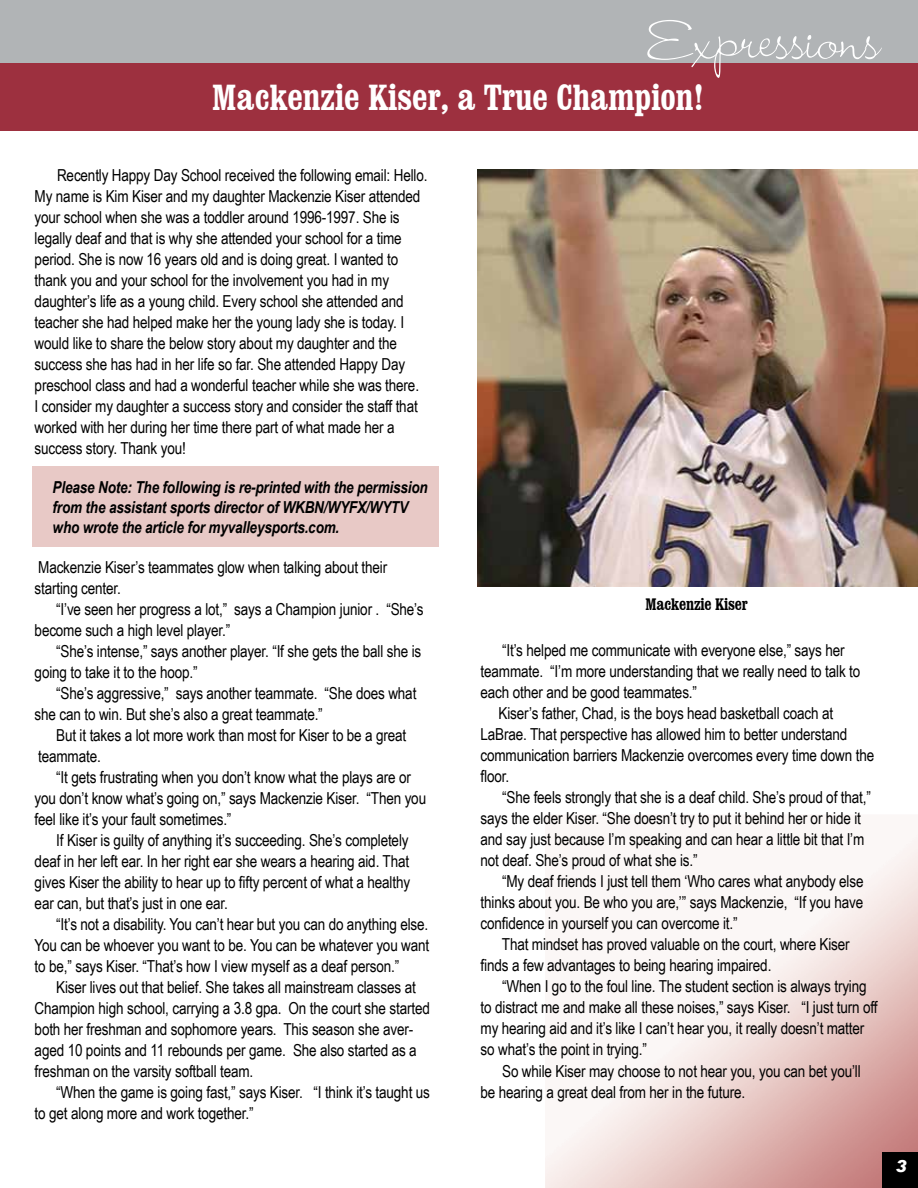
<style>
.page{position:relative;width:918px;height:1188px;background:#fff}
.page>*{position:absolute;margin:0;border:0;box-sizing:border-box;transform-origin:0 0}
.t1{font:72px "Dagobert";color:#fff}
.t2{font:700 condensed 36px "Clarendon BT";color:#fff}
.t3{font:16.5px/21px "Arial Narrow";letter-spacing:-.01em;color:#000}
.t4{font:italic 700 16.5px/19.8px "Arial Narrow";letter-spacing:-.01em;color:#000}
.t5{font:700 condensed 16.5px "Clarendon BT";letter-spacing:-.01em;color:#000}
.t6{font:italic 900 16.5px "Arial";color:#fff}
</style>
<div class="page">
<div style="left:0;top:68px;width:918px;height:63px;background:#9d303f"></div>
<svg style="left:545px;top:835px;width:373px;height:353px"></svg>
<div style="left:32px;top:466px;width:407px;height:81px;background:#e8c9c6"></div>
<div style="left:0;top:0;width:918px;height:70px;background:#b1b4b6"></div>
<div style="left:0;top:63px;width:918px;height:9px;background:#9d303f"></div>
<div style="left:883px;top:1152px;width:35px;height:36px;background:#000"></div>
<img style="left:477px;top:169px;width:441px;height:418px">
<h1 class="t1" style="left:647px;top:1px;width:234px">Expressions</h1>
<h2 class="t2" style="left:212px;top:75px;width:493px">Mackenzie Kiser, a True Champion!</h2>
<p class="t3" style="left:35px;top:164px;width:394px;text-indent:22px">Recently Happy Day School received the following email: Hello.<br>My name is Kim Kiser and my daughter Mackenzie Kiser attended your school when she was a toddler around 1996-1997. She is legally deaf and that is why she attended your school for a time period. She is now 16 years old and is doing great. I wanted to thank you and your school for the involvement you had in my daughter’s life as a young child. Every school she attended and teacher she had helped make her the young lady she is today. I would like to share the below story about my daughter and the success she has had in her life so far. She attended Happy Day preschool class and had a wonderful teacher while she was there.<br>I consider my daughter a success story and consider the staff that worked with her during her time there part of what made her a success story. Thank you!</p>
<p class="t4" style="left:53px;top:476px;width:377px">Please Note: The following is re-printed with the permission from the assistant sports director of WKBN/WYFX/WYTV who wrote the article for myvalleysports.com.</p>
<p class="t3" style="left:35px;top:556px;width:354px">Mackenzie Kiser’s teammates glow when talking about their starting center.</p>
<p class="t3" style="left:35px;top:598px;width:391px;text-indent:22px">“I’ve seen her progress a lot,” says a Champion junior . “She’s become such a high level player.”</p>
<p class="t3" style="left:35px;top:640px;width:388px;text-indent:22px">“She’s intense,” says another player. “If she gets the ball she is going to take it to the hoop.”</p>
<p class="t3" style="left:35px;top:682px;width:383px;text-indent:22px">“She’s aggressive,” says another teammate. “She does what she can to win. But she’s also a great teammate.”</p>
<p class="t3" style="left:38px;top:724px;width:370px;text-indent:18px">But it takes a lot more work than most for Kiser to be a great teammate.</p>
<p class="t3" style="left:35px;top:766px;width:393px;text-indent:22px">“It gets frustrating when you don’t know what the plays are or you don’t know what’s going on,” says Mackenzie Kiser. “Then you feel like it’s your fault sometimes.”</p>
<p class="t3" style="left:35px;top:829px;width:377px;text-align:justify;text-indent:22px">If Kiser is guilty of anything it’s succeeding. She’s completely deaf in her left ear. In her right ear she wears a hearing aid. That gives Kiser the ability to hear up to fifty percent of what a healthy ear can, but that’s just in one ear.</p>
<p class="t3" style="left:35px;top:913px;width:396px;text-align:justify;text-indent:22px">“It’s not a disability. You can’t hear but you can do anything else.<br>You can be whoever you want to be. You can be whatever you want to be,” says Kiser. “That’s how I view myself as a deaf person.”</p>
<p class="t3" style="left:35px;top:976px;width:397px;text-indent:22px">Kiser lives out that belief. She takes all mainstream classes at Champion high school, carrying a 3.8 gpa. On the court she started both her freshman and sophomore years. This season she aver&shy;aged 10 points and 11 rebounds per game. She also started as a freshman on the varsity softball team.</p>
<p class="t3" style="left:35px;top:1081px;width:397px;text-indent:22px">“When the game is going fast,” says Kiser. “I think it’s taught us to get along more and work together.”</p>
<p class="t5" style="left:645px;top:594px;width:104px">Mackenzie Kiser</p>
<p class="t3" style="left:502px;top:639px;width:344px">“It’s helped me communicate with everyone else,” says her</p>
<p class="t3" style="left:481px;top:660px;width:381px">teammate. “I’m more understanding that we really need to talk to</p>
<p class="t3" style="left:481px;top:681px;width:218px">each other and be good teammates.”</p>
<p class="t3" style="left:499px;top:702px;width:336px">Kiser’s father, Chad, is the boys head basketball coach at</p>
<p class="t3" style="left:481px;top:724px;width:368px">LaBrae. That perspective has allowed him to better understand</p>
<p class="t3" style="left:481px;top:745px;width:395px">communication barriers Mackenzie overcomes every time down the</p>
<p class="t3" style="left:481px;top:766px;width:30px">floor.</p>
<p class="t3" style="left:502px;top:787px;width:370px">“She feels strongly that she is a deaf child. She’s proud of that,”</p>
<p class="t3" style="left:481px;top:808px;width:382px">says the elder Kiser. “She doesn’t try to put it behind her or hide it</p>
<p class="t3" style="left:481px;top:829px;width:385px">and say just because I’m speaking and can hear a little bit that I’m</p>
<p class="t3" style="left:481px;top:850px;width:219px">not deaf. She’s proud of what she is.”</p>
<p class="t3" style="left:502px;top:871px;width:363px">“My deaf friends I just tell them ‘Who cares what anybody else</p>
<p class="t3" style="left:481px;top:892px;width:384px">thinks about you. Be who you are,’” says Mackenzie, “If you have</p>
<p class="t3" style="left:481px;top:913px;width:259px">confidence in yourself you can overcome it.”</p>
<p class="t3" style="left:502px;top:934px;width:349px">That mindset has proved valuable on the court, where Kiser</p>
<p class="t3" style="left:481px;top:955px;width:292px">finds a few advantages to being hearing impaired.</p>
<p class="t3" style="left:502px;top:976px;width:366px">“When I go to the foul line. The student section is always trying</p>
<p class="t3" style="left:481px;top:997px;width:399px">to distract me and make all these noises,” says Kiser. “I just turn off</p>
<p class="t3" style="left:481px;top:1018px;width:385px">my hearing aid and it’s like I can’t hear you, it really doesn’t matter</p>
<p class="t3" style="left:481px;top:1039px;width:168px">so what’s the point in trying.”</p>
<p class="t3" style="left:502px;top:1060px;width:360px">So while Kiser may choose to not hear you, you can bet you’ll</p>
<p class="t3" style="left:481px;top:1081px;width:266px">be hearing a great deal from her in the future.</p>
<p class="t6" style="left:896px;top:1156px;width:13px">3</p>
</div>
